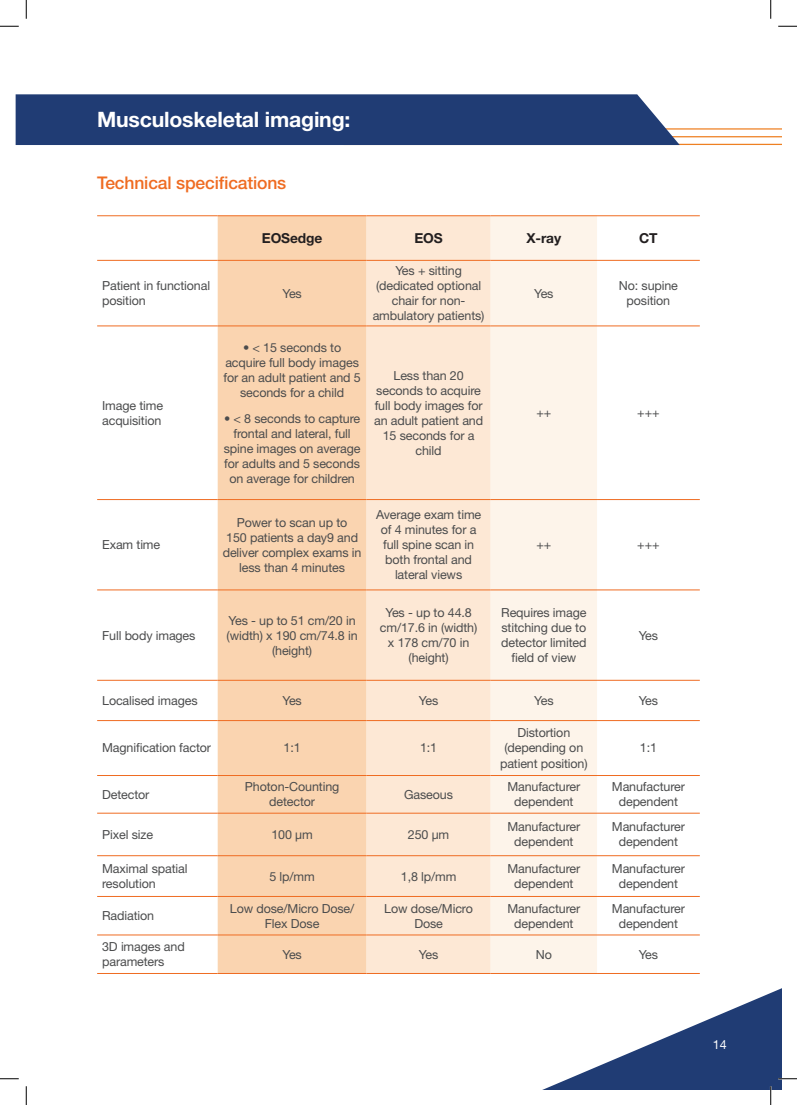
<style>
.page{position:relative;width:797px;height:1105px;background:#fff}
.page>*{position:absolute;margin:0;border:0;box-sizing:border-box;transform-origin:0 0}
.t1{font:700 21.25px "Helvetica Neue LT Std";letter-spacing:-.01em;color:#fff}
.t2{font:500 17.5px "Helvetica Neue LT Std";letter-spacing:-.01em;color:#ef6c22}
.t3{font:700 13.75px "Helvetica Neue LT Std";letter-spacing:-.01em;color:#231f20}
.t4{font:12.5px/15px "Helvetica Neue LT Std";letter-spacing:-.01em;color:#4b4c4d;text-align:center}
.t5{font:12.5px "Helvetica Neue LT Std";color:#fff}
</style>
<div class="page">
<svg style="left:544px;top:812px;width:237px;height:277px"></svg>
<hr style="left:343px;top:144px;width:438px;height:1px;background:#ee8022">
<hr style="left:343px;top:136px;width:438px;height:1px;background:#ee8022">
<hr style="left:343px;top:128px;width:438px;height:2px;background:#ee8022">
<div style="left:16px;top:94px;width:663px;height:51px;background:#203c74"></div>
<div style="left:218px;top:216px;width:148px;height:757px;background:#fad4b0"></div>
<div style="left:366px;top:216px;width:124px;height:757px;background:#fde8d5"></div>
<div style="left:490px;top:216px;width:107px;height:757px;background:#fdf4ea"></div>
<hr style="left:97px;top:215px;width:121px;height:1px;background:#ef6c22">
<hr style="left:218px;top:215px;width:148px;height:1px;background:#ef6c22">
<hr style="left:366px;top:215px;width:124px;height:1px;background:#ef6c22">
<hr style="left:490px;top:215px;width:107px;height:1px;background:#ef6c22">
<hr style="left:597px;top:215px;width:102px;height:1px;background:#ef6c22">
<hr style="left:97px;top:260px;width:121px;height:1px;background:#ef6c22">
<hr style="left:218px;top:260px;width:148px;height:1px;background:#ef6c22">
<hr style="left:366px;top:260px;width:124px;height:1px;background:#ef6c22">
<hr style="left:490px;top:260px;width:107px;height:1px;background:#ef6c22">
<hr style="left:597px;top:260px;width:102px;height:1px;background:#ef6c22">
<hr style="left:97px;top:325px;width:121px;height:1px;background:#ef6c22">
<hr style="left:218px;top:325px;width:148px;height:1px;background:#ef6c22">
<hr style="left:366px;top:325px;width:124px;height:1px;background:#ef6c22">
<hr style="left:490px;top:325px;width:107px;height:1px;background:#ef6c22">
<hr style="left:597px;top:325px;width:102px;height:1px;background:#ef6c22">
<hr style="left:97px;top:499px;width:121px;height:1px;background:#ef6c22">
<hr style="left:218px;top:499px;width:148px;height:1px;background:#ef6c22">
<hr style="left:366px;top:499px;width:124px;height:1px;background:#ef6c22">
<hr style="left:490px;top:499px;width:107px;height:1px;background:#ef6c22">
<hr style="left:597px;top:499px;width:102px;height:1px;background:#ef6c22">
<hr style="left:97px;top:589px;width:121px;height:1px;background:#ef6c22">
<hr style="left:218px;top:589px;width:148px;height:1px;background:#ef6c22">
<hr style="left:366px;top:589px;width:124px;height:1px;background:#ef6c22">
<hr style="left:490px;top:589px;width:107px;height:1px;background:#ef6c22">
<hr style="left:597px;top:589px;width:102px;height:1px;background:#ef6c22">
<hr style="left:97px;top:680px;width:121px;height:1px;background:#ef6c22">
<hr style="left:218px;top:680px;width:148px;height:1px;background:#ef6c22">
<hr style="left:366px;top:680px;width:124px;height:1px;background:#ef6c22">
<hr style="left:490px;top:680px;width:107px;height:1px;background:#ef6c22">
<hr style="left:597px;top:680px;width:102px;height:1px;background:#ef6c22">
<hr style="left:97px;top:720px;width:121px;height:1px;background:#ef6c22">
<hr style="left:218px;top:720px;width:148px;height:1px;background:#ef6c22">
<hr style="left:366px;top:720px;width:124px;height:1px;background:#ef6c22">
<hr style="left:490px;top:720px;width:107px;height:1px;background:#ef6c22">
<hr style="left:597px;top:720px;width:102px;height:1px;background:#ef6c22">
<hr style="left:97px;top:775px;width:121px;height:1px;background:#ef6c22">
<hr style="left:218px;top:775px;width:148px;height:1px;background:#ef6c22">
<hr style="left:366px;top:775px;width:124px;height:1px;background:#ef6c22">
<hr style="left:490px;top:775px;width:107px;height:1px;background:#ef6c22">
<hr style="left:597px;top:775px;width:102px;height:1px;background:#ef6c22">
<hr style="left:97px;top:813px;width:121px;height:1px;background:#ef6c22">
<hr style="left:218px;top:813px;width:148px;height:1px;background:#ef6c22">
<hr style="left:366px;top:813px;width:124px;height:1px;background:#ef6c22">
<hr style="left:490px;top:813px;width:107px;height:1px;background:#ef6c22">
<hr style="left:597px;top:813px;width:102px;height:1px;background:#ef6c22">
<hr style="left:97px;top:855px;width:121px;height:1px;background:#ef6c22">
<hr style="left:218px;top:855px;width:148px;height:1px;background:#ef6c22">
<hr style="left:366px;top:855px;width:124px;height:1px;background:#ef6c22">
<hr style="left:490px;top:855px;width:107px;height:1px;background:#ef6c22">
<hr style="left:597px;top:855px;width:102px;height:1px;background:#ef6c22">
<hr style="left:97px;top:896px;width:121px;height:1px;background:#ef6c22">
<hr style="left:218px;top:896px;width:148px;height:1px;background:#ef6c22">
<hr style="left:366px;top:896px;width:124px;height:1px;background:#ef6c22">
<hr style="left:490px;top:896px;width:107px;height:1px;background:#ef6c22">
<hr style="left:597px;top:896px;width:102px;height:1px;background:#ef6c22">
<hr style="left:97px;top:934px;width:121px;height:1px;background:#ef6c22">
<hr style="left:218px;top:934px;width:148px;height:1px;background:#ef6c22">
<hr style="left:366px;top:934px;width:124px;height:1px;background:#ef6c22">
<hr style="left:490px;top:934px;width:107px;height:1px;background:#ef6c22">
<hr style="left:597px;top:934px;width:102px;height:1px;background:#ef6c22">
<hr style="left:97px;top:973px;width:121px;height:1px;background:#ef6c22">
<hr style="left:218px;top:973px;width:148px;height:1px;background:#ef6c22">
<hr style="left:366px;top:973px;width:124px;height:1px;background:#ef6c22">
<hr style="left:490px;top:973px;width:107px;height:1px;background:#ef6c22">
<hr style="left:597px;top:973px;width:102px;height:1px;background:#ef6c22">
<svg style="left:0;top:25px;width:19px;height:2px"></svg>
<svg style="left:778px;top:25px;width:19px;height:2px"></svg>
<svg style="left:0;top:1078px;width:19px;height:1px"></svg>
<svg style="left:778px;top:1078px;width:19px;height:1px"></svg>
<svg style="left:25px;top:0;width:2px;height:19px"></svg>
<svg style="left:25px;top:1086px;width:2px;height:19px"></svg>
<svg style="left:770px;top:0;width:1px;height:19px"></svg>
<svg style="left:770px;top:1086px;width:1px;height:19px"></svg>
<h1 class="t1" style="left:97px;top:107px;width:255px">Musculoskeletal imaging:</h1>
<h2 class="t2" style="left:97px;top:172px;width:191px">Technical specifications</h2>
<p class="t3" style="left:262px;top:230px;width:62px">EOSedge</p>
<p class="t3" style="left:414px;top:230px;width:30px">EOS</p>
<p class="t3" style="left:526px;top:230px;width:36px">X-ray</p>
<p class="t3" style="left:639px;top:230px;width:20px">CT</p>
<p class="t4" style="left:102px;top:278px;width:109px;text-align:left">Patient in functional position</p>
<p class="t4" style="left:282px;top:285px;width:21px">Yes</p>
<p class="t4" style="left:102px;top:398px;width:62px;text-align:left">Image time acquisition</p>
<p class="t4" style="left:223px;top:340px;width:139px">• &lt; 15 seconds to acquire full body images for an adult patient and 5 seconds for a child</p>
<p class="t4" style="left:224px;top:410px;width:138px">• &lt; 8 seconds to capture frontal and lateral, full spine images on average for adults and 5 seconds on average for children</p>
<p class="t4" style="left:373px;top:263px;width:113px">Yes + sitting (dedicated optional chair for non&shy;ambulatory patients)</p>
<p class="t4" style="left:374px;top:368px;width:111px">Less than 20 seconds to acquire full body images for an adult patient and<br>15 seconds for a child</p>
<p class="t4" style="left:102px;top:537px;width:60px">Exam time</p>
<p class="t4" style="left:223px;top:515px;width:140px">Power to scan up to<br>150 patients a day9 and deliver complex exams in less than 4 minutes</p>
<p class="t4" style="left:376px;top:507px;width:107px">Average exam time of 4 minutes for a full spine scan in both frontal and lateral views</p>
<p class="t4" style="left:534px;top:285px;width:21px">Yes</p>
<p class="t4" style="left:619px;top:278px;width:61px">No: supine position</p>
<p class="t4" style="left:536px;top:405px;width:16px">++</p>
<p class="t4" style="left:637px;top:405px;width:24px">+++</p>
<p class="t4" style="left:536px;top:537px;width:16px">++</p>
<p class="t4" style="left:637px;top:537px;width:24px">+++</p>
<p class="t4" style="left:102px;top:627px;width:95px">Full body images</p>
<p class="t4" style="left:227px;top:612px;width:132px">Yes - up to 51 cm/20 in (width) x 190 cm/74.8 in (height)</p>
<p class="t4" style="left:380px;top:605px;width:99px">Yes - up to 44.8 cm/17.6 in (width) x 178 cm/70 in (height)</p>
<p class="t4" style="left:501px;top:605px;width:87px">Requires image stitching due to detector limited field of view</p>
<p class="t4" style="left:638px;top:627px;width:21px">Yes</p>
<p class="t4" style="left:102px;top:693px;width:97px">Localised images</p>
<p class="t4" style="left:282px;top:693px;width:21px">Yes</p>
<p class="t4" style="left:419px;top:693px;width:21px">Yes</p>
<p class="t4" style="left:534px;top:693px;width:21px">Yes</p>
<p class="t4" style="left:638px;top:693px;width:21px">Yes</p>
<p class="t4" style="left:102px;top:740px;width:110px">Magnification factor</p>
<p class="t4" style="left:283px;top:740px;width:19px">1:1</p>
<p class="t4" style="left:420px;top:740px;width:19px">1:1</p>
<p class="t4" style="left:500px;top:725px;width:89px">Distortion (depending on patient position)</p>
<p class="t4" style="left:640px;top:740px;width:19px">1:1</p>
<p class="t4" style="left:102px;top:787px;width:49px">Detector</p>
<p class="t4" style="left:245px;top:779px;width:96px">Photon-Counting detector</p>
<p class="t4" style="left:404px;top:787px;width:50px">Gaseous</p>
<p class="t4" style="left:507px;top:779px;width:74px">Manufacturer dependent</p>
<p class="t4" style="left:612px;top:779px;width:74px">Manufacturer dependent</p>
<p class="t4" style="left:102px;top:827px;width:52px">Pixel size</p>
<p class="t4" style="left:271px;top:827px;width:43px">100 μm</p>
<p class="t4" style="left:408px;top:827px;width:43px">250 μm</p>
<p class="t4" style="left:507px;top:819px;width:74px">Manufacturer dependent</p>
<p class="t4" style="left:612px;top:819px;width:74px">Manufacturer dependent</p>
<p class="t4" style="left:102px;top:861px;width:87px;text-align:left">Maximal spatial resolution</p>
<p class="t4" style="left:269px;top:868px;width:47px">5 lp/mm</p>
<p class="t4" style="left:401px;top:868px;width:57px">1,8 lp/mm</p>
<p class="t4" style="left:507px;top:861px;width:74px">Manufacturer dependent</p>
<p class="t4" style="left:612px;top:861px;width:74px">Manufacturer dependent</p>
<p class="t4" style="left:102px;top:908px;width:54px">Radiation</p>
<p class="t4" style="left:230px;top:900px;width:126px">Low dose/Micro Dose/<br>Flex Dose</p>
<p class="t4" style="left:384px;top:900px;width:90px">Low dose/Micro<br>Dose</p>
<p class="t4" style="left:507px;top:900px;width:74px">Manufacturer dependent</p>
<p class="t4" style="left:612px;top:900px;width:74px">Manufacturer dependent</p>
<p class="t4" style="left:102px;top:939px;width:84px;text-align:left">3D images and parameters</p>
<p class="t4" style="left:282px;top:946px;width:21px">Yes</p>
<p class="t4" style="left:419px;top:946px;width:21px">Yes</p>
<p class="t4" style="left:536px;top:946px;width:18px">No</p>
<p class="t4" style="left:638px;top:946px;width:21px">Yes</p>
<p class="t5" style="left:713px;top:1037px;width:15px">14</p>
</div>
